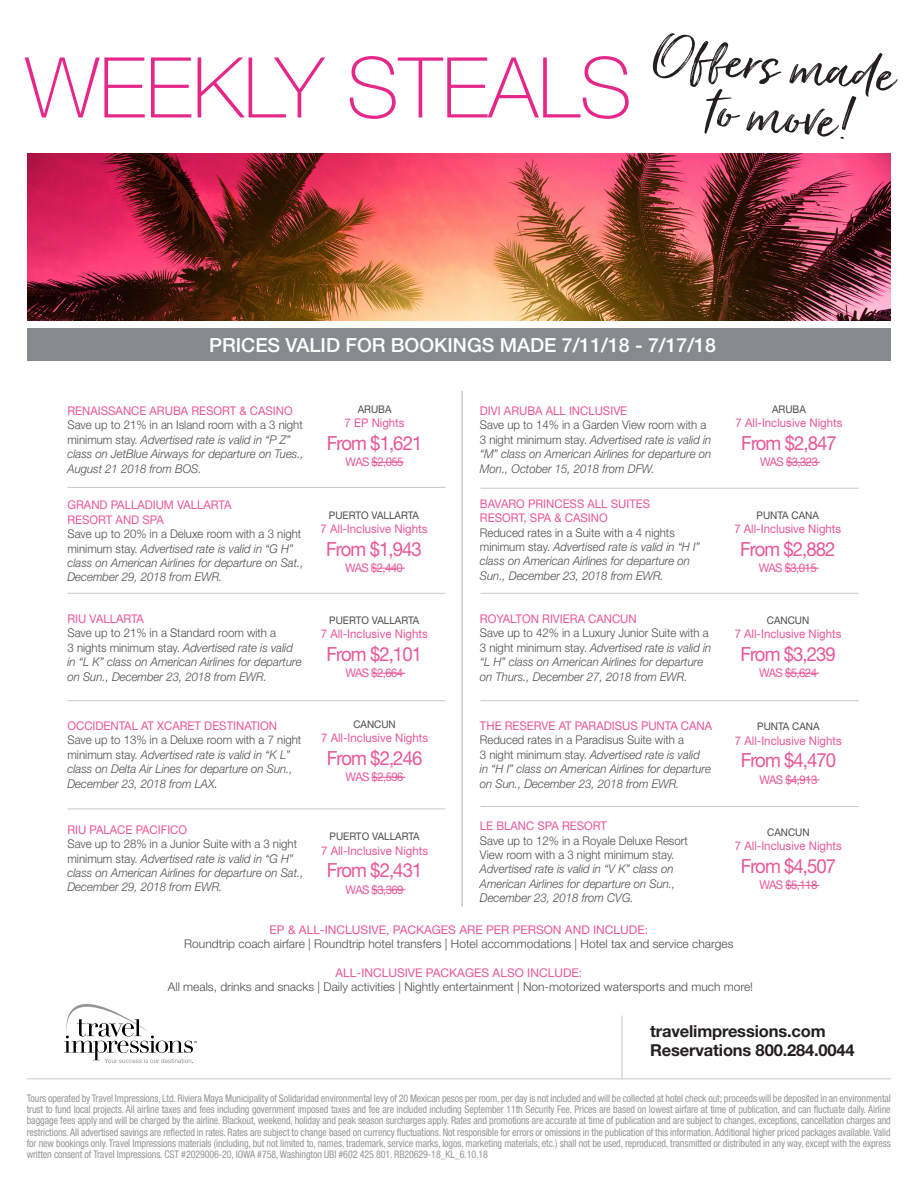
<style>
.page{position:relative;width:918px;height:1188px;background:#fff}
.page>*{position:absolute;margin:0;border:0;box-sizing:border-box;transform-origin:0 0}
.t1{font:100 84px "Helvetica Neue";color:#e62689}
.t2{font:66px "Just Lovely";color:#231f20;scale:1.2 1}
.t3{font:19.5px "Helvetica Neue";letter-spacing:-.05em;color:#e95799;scale:.95 1}
.t4{font:500 19.5px "Helvetica Neue";color:#fff}
.t5{font:700 16.5px/19px "Helvetica Neue";letter-spacing:-.01em;color:#231f20}
.t6{font:italic 300 12px/14.4px "Helvetica Neue";color:#4b4c4d;scale:.95 1}
.t7{font:12px/14.4px "Helvetica Neue";color:#e95799;scale:.95 1}
.t8{font:300 12px "Helvetica Neue";color:#4b4c4d}
.t9{font:12px "Helvetica Neue";color:#e95799}
.t10{font:condensed 10.5px/11.2px "Helvetica Neue LT Std";letter-spacing:-.01em;color:#939598;text-align:justify;scale:.95 1}
.t11{font:10.5px "Helvetica Neue";color:#4b4c4d;scale:.95 1}
.s1{font-size:58.8px}
.s2{font-style:normal}
</style>
<div class="page">
<hr style="left:461px;top:391px;width:2px;height:515px;background:#c7c8ca">
<div style="left:27px;top:328px;width:864px;height:32px;background:#868a8e"></div>
<hr style="left:481px;top:700px;width:378px;height:1px;background:#c7c8ca">
<hr style="left:785px;top:780px;width:34px;height:1px;background:#e95799">
<hr style="left:786px;top:462px;width:34px;height:1px;background:#e95799">
<hr style="left:785px;top:568px;width:34px;height:1px;background:#e95799">
<hr style="left:785px;top:885px;width:34px;height:1px;background:#e95799">
<hr style="left:785px;top:673px;width:34px;height:1px;background:#e95799">
<hr style="left:481px;top:593px;width:378px;height:1px;background:#c7c8ca">
<hr style="left:68px;top:700px;width:378px;height:1px;background:#c7c8ca">
<hr style="left:372px;top:777px;width:34px;height:1px;background:#e95799">
<hr style="left:372px;top:462px;width:32px;height:1px;background:#e95799">
<hr style="left:371px;top:568px;width:34px;height:1px;background:#e95799">
<hr style="left:372px;top:889px;width:34px;height:1px;background:#e95799">
<hr style="left:371px;top:673px;width:34px;height:1px;background:#e95799">
<hr style="left:68px;top:487px;width:378px;height:1px;background:#c7c8ca">
<hr style="left:68px;top:593px;width:378px;height:1px;background:#c7c8ca">
<hr style="left:68px;top:809px;width:378px;height:1px;background:#c7c8ca">
<hr style="left:481px;top:806px;width:378px;height:1px;background:#c7c8ca">
<hr style="left:481px;top:488px;width:378px;height:1px;background:#c7c8ca">
<hr style="left:622px;top:1016px;width:1px;height:63px;background:#c7c8ca">
<hr style="left:27px;top:1079px;width:864px;height:1px;background:#c7c8ca">
<svg style="left:64px;top:1004px;width:133px;height:59px"></svg>
<img style="left:27px;top:153px;width:864px;height:167px">
<p class="t1" style="left:25px;top:40px;width:608px">WEEKLY STEALS</p>
<p class="t2" style="left:656px;top:14px;width:204px;rotate:5deg">Offers made</p>
<p class="t2" style="left:710px;top:70px;width:126px;rotate:5deg">to move<span class="s1">!</span></p>
<p class="t4" style="left:209px;top:333px;width:508px">PRICES VALID FOR BOOKINGS MADE 7/11/18 - 7/17/18</p>
<p class="t7" style="left:68px;top:403px;width:239px">RENAISSANCE ARUBA RESORT &amp; CASINO</p>
<p class="t6" style="left:68px;top:418px;width:250px"><span class="s2">Save up to 21% in an Island room with a 3 night minimum stay.</span> Advertised rate is valid in “P Z” class on JetBlue Airways for departure on Tues., August 21 2018 from BOS.</p>
<p class="t7" style="left:68px;top:498px;width:174px">GRAND PALLADIUM VALLARTA<br>RESORT AND SPA</p>
<p class="t6" style="left:68px;top:527px;width:250px"><span class="s2">Save up to 20% in a Deluxe room with a 3 night minimum stay.</span> Advertised rate is valid in “G H” class on American Airlines for departure on Sat., December 29, 2018 from EWR.</p>
<p class="t7" style="left:68px;top:611px;width:82px">RIU VALLARTA</p>
<p class="t6" style="left:68px;top:626px;width:248px"><span class="s2">Save up to 21% in a Standard room with a<br>3 nights minimum stay.</span> Advertised rate is valid in “L K” class on American Airlines for departure on Sun., December 23, 2018 from EWR.</p>
<p class="t7" style="left:68px;top:718px;width:222px">OCCIDENTAL AT XCARET DESTINATION</p>
<p class="t6" style="left:68px;top:733px;width:248px"><span class="s2">Save up to 13% in a Deluxe room with a 7 night minimum stay.</span> Advertised rate is valid in “K L” class on Delta Air Lines for departure on Sun., December 23, 2018 from LAX.</p>
<p class="t7" style="left:68px;top:822px;width:127px">RIU PALACE PACIFICO</p>
<p class="t6" style="left:68px;top:836px;width:250px"><span class="s2">Save up to 28% in a Junior Suite with a 3 night minimum stay.</span> Advertised rate is valid in “G H” class on American Airlines for departure on Sat., December 29, 2018 from EWR.</p>
<p class="t11" style="left:358px;top:403px;width:37px">ARUBA</p>
<p class="t7" style="left:345px;top:416px;width:65px">7 EP Nights</p>
<p class="t3" style="left:327px;top:431px;width:102px">From $1,621</p>
<p class="t7" style="left:346px;top:455px;width:63px">WAS $2,055</p>
<p class="t11" style="left:329px;top:509px;width:96px">PUERTO VALLARTA</p>
<p class="t7" style="left:321px;top:522px;width:114px">7 All-Inclusive Nights</p>
<p class="t3" style="left:326px;top:537px;width:102px">From $1,943</p>
<p class="t7" style="left:345px;top:561px;width:63px">WAS $2,440</p>
<p class="t11" style="left:329px;top:614px;width:96px">PUERTO VALLARTA</p>
<p class="t7" style="left:321px;top:627px;width:114px">7 All-Inclusive Nights</p>
<p class="t3" style="left:327px;top:642px;width:102px">From $2,101</p>
<p class="t7" style="left:345px;top:666px;width:63px">WAS $2,664</p>
<p class="t11" style="left:353px;top:718px;width:46px">CANCUN</p>
<p class="t7" style="left:321px;top:731px;width:114px">7 All-Inclusive Nights</p>
<p class="t3" style="left:327px;top:746px;width:102px">From $2,246</p>
<p class="t7" style="left:346px;top:770px;width:63px">WAS $2,596</p>
<p class="t11" style="left:330px;top:830px;width:96px">PUERTO VALLARTA</p>
<p class="t7" style="left:321px;top:843px;width:114px">7 All-Inclusive Nights</p>
<p class="t3" style="left:327px;top:859px;width:102px">From $2,431</p>
<p class="t7" style="left:346px;top:882px;width:63px">WAS $3,369</p>
<p class="t7" style="left:480px;top:403px;width:157px">DIVI ARUBA ALL INCLUSIVE</p>
<p class="t6" style="left:480px;top:418px;width:245px"><span class="s2">Save up to 14% in a Garden View room with a 3 night minimum stay.</span> Advertised rate is valid in “M” class on American Airlines for departure on Mon., October 15, 2018 from DFW.</p>
<p class="t7" style="left:480px;top:496px;width:181px">BAVARO PRINCESS ALL SUITES<br>RESORT, SPA &amp; CASINO</p>
<p class="t6" style="left:480px;top:525px;width:233px"><span class="s2">Reduced rates in a Suite with a 4 nights minimum stay.</span> Advertised rate is valid in “H I” class on American Airlines for departure on Sun., December 23, 2018 from EWR.</p>
<p class="t7" style="left:480px;top:611px;width:167px">ROYALTON RIVIERA CANCUN</p>
<p class="t6" style="left:480px;top:626px;width:245px"><span class="s2">Save up to 42% in a Luxury Junior Suite with a 3 night minimum stay.</span> Advertised rate is valid in “L H” class on American Airlines for departure on Thurs., December 27, 2018 from EWR.</p>
<p class="t7" style="left:480px;top:718px;width:246px">THE RESERVE AT PARADISUS PUNTA CANA</p>
<p class="t6" style="left:480px;top:733px;width:245px"><span class="s2">Reduced rates in a Paradisus Suite with a<br>3 night minimum stay.</span> Advertised rate is valid in “H I” class on American Airlines for departure on Sun., December 23, 2018 from EWR.</p>
<p class="t7" style="left:480px;top:819px;width:135px">LE BLANC SPA RESORT</p>
<p class="t6" style="left:480px;top:833px;width:220px"><span class="s2">Save up to 12% in a Royale Deluxe Resort View room with a 3 night minimum stay.<br></span>Advertised rate is valid in “V K” class on American Airlines for departure on Sun., December 23, 2018 from CVG.</p>
<p class="t11" style="left:772px;top:403px;width:37px">ARUBA</p>
<p class="t7" style="left:736px;top:416px;width:114px">7 All-Inclusive Nights</p>
<p class="t3" style="left:741px;top:431px;width:102px">From $2,847</p>
<p class="t7" style="left:760px;top:455px;width:63px">WAS $3,323</p>
<p class="t11" style="left:757px;top:509px;width:67px">PUNTA CANA</p>
<p class="t7" style="left:734px;top:522px;width:114px">7 All-Inclusive Nights</p>
<p class="t3" style="left:740px;top:537px;width:102px">From $2,882</p>
<p class="t7" style="left:759px;top:561px;width:63px">WAS $3,015</p>
<p class="t11" style="left:767px;top:614px;width:46px">CANCUN</p>
<p class="t7" style="left:735px;top:627px;width:114px">7 All-Inclusive Nights</p>
<p class="t3" style="left:740px;top:642px;width:102px">From $3,239</p>
<p class="t7" style="left:759px;top:666px;width:63px">WAS $5,624</p>
<p class="t11" style="left:757px;top:720px;width:67px">PUNTA CANA</p>
<p class="t7" style="left:735px;top:733px;width:114px">7 All-Inclusive Nights</p>
<p class="t3" style="left:741px;top:749px;width:102px">From $4,470</p>
<p class="t7" style="left:759px;top:772px;width:63px">WAS $4,913</p>
<p class="t11" style="left:767px;top:826px;width:46px">CANCUN</p>
<p class="t7" style="left:735px;top:839px;width:114px">7 All-Inclusive Nights</p>
<p class="t3" style="left:741px;top:854px;width:102px">From $4,507</p>
<p class="t7" style="left:759px;top:878px;width:63px">WAS $5,118</p>
<p class="t9" style="left:270px;top:922px;width:380px">EP &amp; ALL-INCLUSIVE, PACKAGES ARE PER PERSON AND INCLUDE:</p>
<p class="t8" style="left:184px;top:936px;width:551px">Roundtrip coach airfare | Roundtrip hotel transfers | Hotel accommodations | Hotel tax and service charges</p>
<p class="t9" style="left:336px;top:965px;width:248px">ALL-INCLUSIVE PACKAGES ALSO INCLUDE:</p>
<p class="t8" style="left:168px;top:980px;width:587px">All meals, drinks and snacks | Daily activities | Nightly entertainment | Non-motorized watersports and much more!</p>
<p class="t5" style="left:650px;top:1021px;width:206px">travelimpressions.com<br>Reservations 800.284.0044</p>
<p class="t10" style="left:27px;top:1092px;width:911px">Tours operated by Travel Impressions, Ltd. Riviera Maya Municipality of Solidaridad environmental levy of 20 Mexican pesos per room, per day is not included and will be collected at hotel check out; proceeds will be deposited in an environmental trust to fund local projects. All airline taxes and fees including government imposed taxes and fee are included including September 11th Security Fee. Prices are based on lowest airfare at time of publication, and can fluctuate daily. Airline baggage fees apply and will be charged by the airline. Blackout, weekend, holiday and peak season surcharges apply. Rates and promotions are accurate at time of publication and are subject to changes, exceptions, cancellation charges and restrictions. All advertised savings are reflected in rates. Rates are subject to change based on currency fluctuations. Not responsible for errors or omissions in the publication of this information. Additional higher priced packages available. Valid for new bookings only. Travel Impressions materials (including, but not limited to, names, trademark, service marks, logos, marketing materials, etc.) shall not be used, reproduced, transmitted or distributed in any way, except with the express written consent of Travel Impressions. CST #2029006-20, IOWA #758, Washington UBI #602 425 801. RB20629-18_KL_6.10.18</p>
</div>
